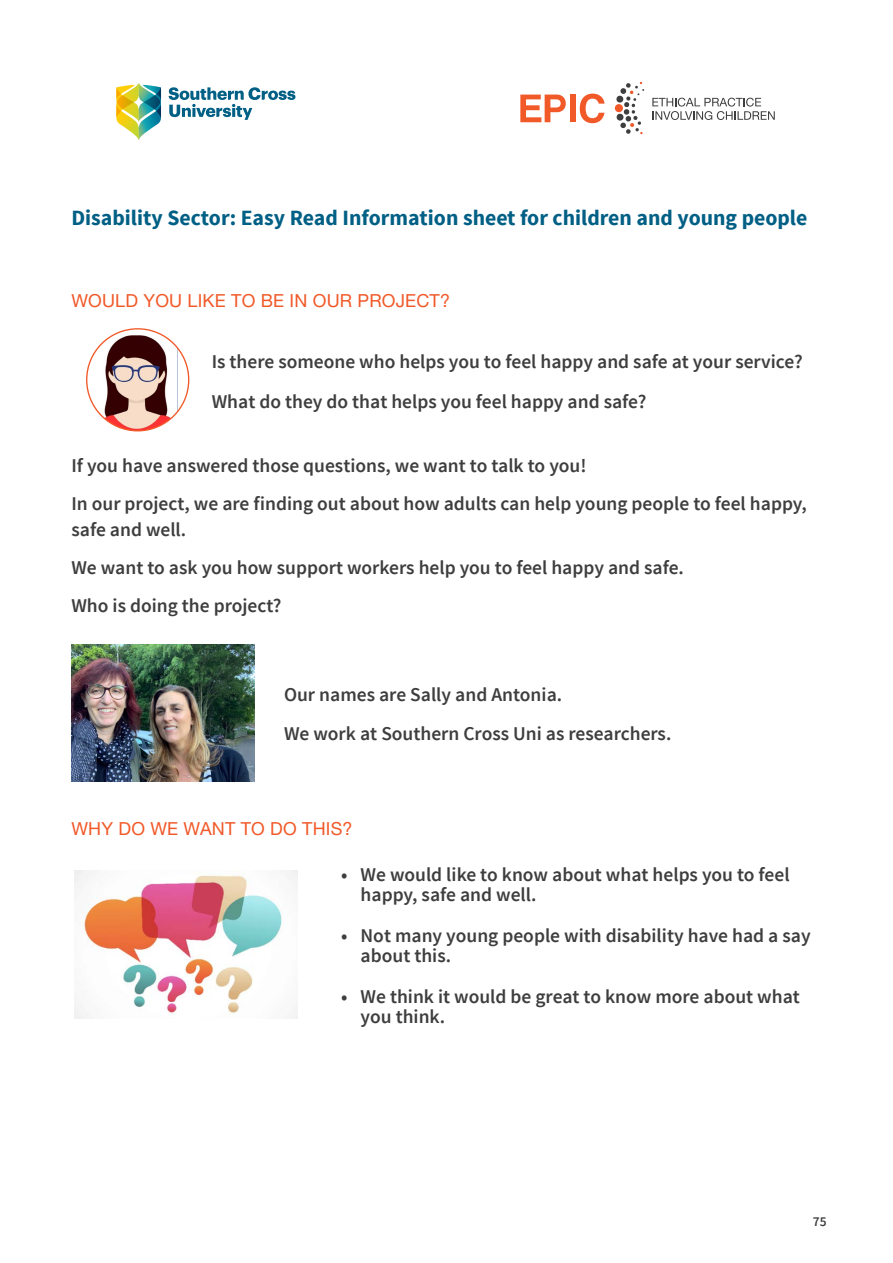
<style>
.page{position:relative;width:893px;height:1263px;background:#fff}
.page>*{position:absolute;margin:0;border:0;box-sizing:border-box;transform-origin:0 0}
.t1{font:700 21.75px "Source Sans Pro";color:#005f85}
.t2{font:600 19.5px/20px "Source Sans Pro";color:#3e3e3f}
.t3{font:18px "Helvetica Neue LT Std";letter-spacing:.01em;color:#f15929}
.t4{font:600 13.5px "Source Sans Pro";color:#3e3e3f}
</style>
<div class="page">
<svg style="left:169px;top:87px;width:126px;height:33px"></svg>
<svg style="left:116px;top:83px;width:45px;height:57px"></svg>
<svg style="left:652px;top:98px;width:123px;height:22px"></svg>
<svg style="left:520px;top:95px;width:46px;height:27px"></svg>
<div style="left:570px;top:95px;width:6px;height:27px;background:#f15929"></div>
<svg style="left:580px;top:94px;width:24px;height:29px"></svg>
<svg style="left:616px;top:82px;width:28px;height:52px"></svg>
<img style="left:71px;top:644px;width:184px;height:138px">
<img style="left:75px;top:870px;width:223px;height:148px">
<img style="left:98px;top:335px;width:80px;height:96px">
<p class="t1" style="left:71px;top:204px;width:737px">Disability Sector: Easy Read Information sheet for children and young people</p>
<p class="t3" style="left:71px;top:290px;width:380px">WOULD YOU LIKE TO BE IN OUR PROJECT?</p>
<p class="t2" style="left:212px;top:352px;width:592px">Is there someone who helps you to feel happy and safe at your service?</p>
<p class="t2" style="left:212px;top:392px;width:436px">What do they do that helps you feel happy and safe?</p>
<p class="t2" style="left:71px;top:456px;width:517px">If you have answered those questions, we want to talk to you!</p>
<p class="t2" style="left:71px;top:491px;width:737px;line-height:25.5px">In our project, we are finding out about how adults can help young people to feel happy, safe and well.</p>
<p class="t2" style="left:71px;top:558px;width:614px">We want to ask you how support workers help you to feel happy and safe.</p>
<p class="t2" style="left:71px;top:596px;width:212px">Who is doing the project?</p>
<p class="t2" style="left:284px;top:685px;width:280px">Our names are Sally and Antonia.</p>
<p class="t2" style="left:284px;top:724px;width:389px">We work at Southern Cross Uni as researchers.</p>
<p class="t3" style="left:71px;top:818px;width:283px">WHY DO WE WANT TO DO THIS?</p>
<p class="t2" style="left:361px;top:865px;width:431px;text-indent:-20px">• We would like to know about what helps you to feel happy, safe and well.</p>
<p class="t2" style="left:361px;top:926px;width:452px;text-indent:-20px">• Not many young people with disability have had a say about this.</p>
<p class="t2" style="left:361px;top:987px;width:441px;text-indent:-20px">• We think it would be great to know more about what you think.</p>
<p class="t4" style="left:813px;top:1212px;width:15px">75</p>
</div>
